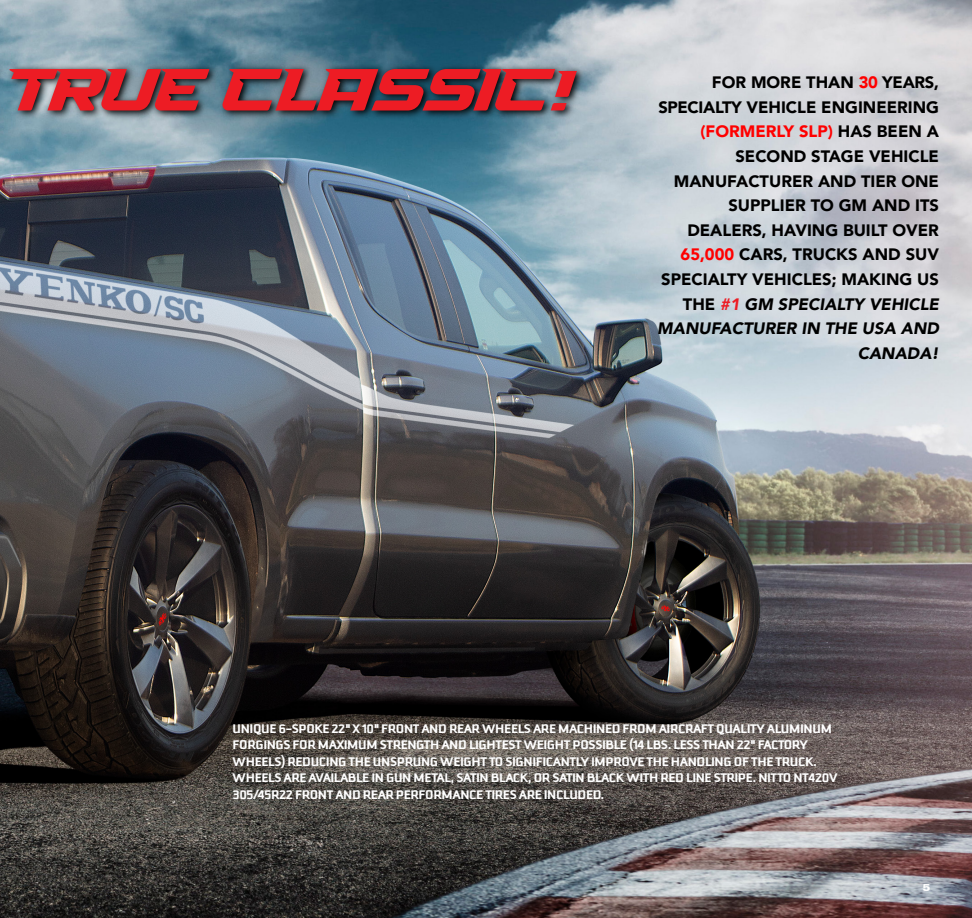
<style>
.page{position:relative;width:972px;height:918px;background:#fff}
.page>*{position:absolute;margin:0;border:0;box-sizing:border-box;transform-origin:0 0}
.t1{font:59.25px "High Speed";letter-spacing:-.06em;color:#ed1c24}
.t2{font:900 16.5px/24.6px "Avenir";color:#000;text-align:right}
.t3{font:700 13.5px/16.5px "Downtempo";color:#fff}
.t4{font:700 expanded 9px "Vonnes";color:#fff}
.s1{color:#f00}
.s2{font-style:italic;color:#ed1c24}
.s3{font-style:italic}
</style>
<div class="page">
<img style="left:0;top:0;width:972px;height:918px">
<img style="left:0;top:52px;width:589px;height:82px">
<h1 class="t1" style="left:9px;top:53px;width:570px">TRUE CLASSIC!</h1>
<p class="t2" style="left:657px;top:70px;width:283px">FOR MORE THAN <span class="s1">30</span> YEARS,<br>SPECIALTY VEHICLE ENGINEERING <span class="s1">(FORMERLY SLP)</span> HAS BEEN A<br>SECOND STAGE VEHICLE<br>MANUFACTURER AND TIER ONE<br>SUPPLIER TO GM AND ITS<br>DEALERS, HAVING BUILT OVER<br><span class="s1">65,000</span> CARS, TRUCKS AND SUV<br>SPECIALTY VEHICLES; MAKING US<br>THE <span class="s2">#1</span> <span class="s3">GM SPECIALTY VEHICLE<br>MANUFACTURER IN THE USA AND<br>CANADA!</span></p>
<p class="t3" style="left:233px;top:720px;width:606px">UNIQUE 6-SPOKE 22" X 10" FRONT AND REAR WHEELS ARE MACHINED FROM AIRCRAFT QUALITY ALUMINUM FORGINGS FOR MAXIMUM STRENGTH AND LIGHTEST WEIGHT POSSIBLE (14 LBS. LESS THAN 22" FACTORY WHEELS) REDUCING THE UNSPRUNG WEIGHT TO SIGNIFICANTLY IMPROVE THE HANDLING OF THE TRUCK.<br>WHEELS ARE AVAILABLE IN GUN METAL, SATIN BLACK, OR SATIN BLACK WITH RED LINE STRIPE. NITTO NT420V 305/45R22 FRONT AND REAR PERFORMANCE TIRES ARE INCLUDED.</p>
<p class="t4" style="left:923px;top:882px;width:9px">5</p>
</div>
